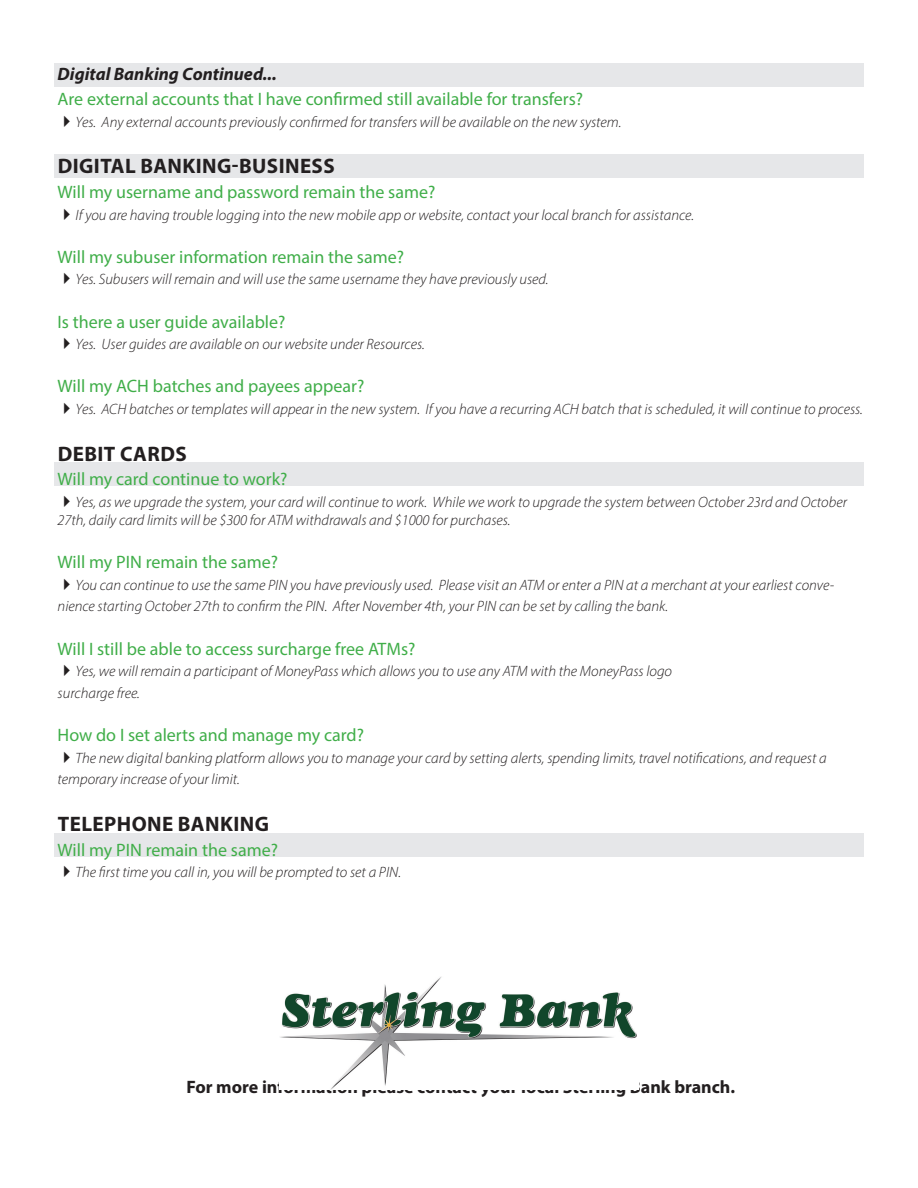
<style>
.page{position:relative;width:918px;height:1188px;background:#fff}
.page>*{position:absolute;margin:0;border:0;box-sizing:border-box;transform-origin:0 0}
.t1{font:700 21px "Myriad Pro";letter-spacing:.02em;color:#231f20}
.t2{font:18px "Myriad Pro";color:#40ae49}
.t3{font:700 18px "Myriad Pro";color:#231f20}
.t4{font:italic 700 18px "Myriad Pro";color:#231f20}
.t5{font:italic 300 15px/21.6px "Myriad Pro";color:#231f20}
</style>
<div class="page">
<div style="left:54px;top:833px;width:810px;height:24px;background:#e6e7e9"></div>
<div style="left:54px;top:463px;width:810px;height:23px;background:#e6e7e9"></div>
<div style="left:54px;top:155px;width:810px;height:23px;background:#e6e7e9"></div>
<div style="left:54px;top:63px;width:810px;height:23px;background:#e6e7e9"></div>
<img style="left:280px;top:977px;width:357px;height:112px">
<p class="t4" style="left:58px;top:63px;width:221px">Digital Banking Continued...</p>
<p class="t2" style="left:58px;top:88px;width:527px">Are external accounts that I have confirmed still available for transfers?</p>
<p class="t5" style="left:58px;top:111px;width:566px">✔Yes. Any external accounts previously confirmed for transfers will be available on the new system.</p>
<h1 class="t1" style="left:58px;top:153px;width:278px">DIGITAL BANKING-BUSINESS</h1>
<p class="t2" style="left:58px;top:181px;width:379px">Will my username and password remain the same?</p>
<p class="t5" style="left:58px;top:204px;width:638px">✔If you are having trouble logging into the new mobile app or website, contact your local branch for assistance.</p>
<p class="t2" style="left:58px;top:246px;width:348px">Will my subuser information remain the same?</p>
<p class="t5" style="left:58px;top:268px;width:493px">✔Yes. Subusers will remain and will use the same username they have previously used.</p>
<p class="t2" style="left:58px;top:310px;width:229px">Is there a user guide available?</p>
<p class="t5" style="left:58px;top:333px;width:369px">✔Yes. User guides are available on our website under Resources.</p>
<p class="t2" style="left:58px;top:375px;width:308px">Will my ACH batches and payees appear?</p>
<p class="t5" style="left:58px;top:398px;width:807px">✔Yes. ACH batches or templates will appear in the new system. If you have a recurring ACH batch that is scheduled, it will continue to process.</p>
<h1 class="t1" style="left:58px;top:440px;width:130px">DEBIT CARDS</h1>
<p class="t2" style="left:58px;top:468px;width:231px">Will my card continue to work?</p>
<p class="t5" style="left:58px;top:493px;width:791px;line-height:18px">✔Yes, as we upgrade the system, your card will continue to work. While we work to upgrade the system between October 23rd and October<br>27th, daily card limits will be $300 for ATM withdrawals and $1000 for purchases.</p>
<p class="t2" style="left:58px;top:551px;width:222px">Will my PIN remain the same?</p>
<p class="t5" style="left:58px;top:574px;width:778px">✔You can continue to use the same PIN you have previously used. Please visit an ATM or enter a PIN at a merchant at your earliest conve&shy;nience starting October 27th to confirm the PIN. After November 4th, your PIN can be set by calling the bank.</p>
<p class="t2" style="left:58px;top:637px;width:359px">Will I still be able to access surcharge free ATMs?</p>
<p class="t5" style="left:58px;top:660px;width:616px">✔Yes, we will remain a participant of MoneyPass which allows you to use any ATM with the MoneyPass logo surcharge free.</p>
<p class="t2" style="left:58px;top:724px;width:308px">How do I set alerts and manage my card?</p>
<p class="t5" style="left:58px;top:747px;width:771px">✔The new digital banking platform allows you to manage your card by setting alerts, spending limits, travel notifications, and request a temporary increase of your limit.</p>
<h1 class="t1" style="left:58px;top:810px;width:213px">TELEPHONE BANKING</h1>
<p class="t2" style="left:58px;top:838px;width:222px">Will my PIN remain the same?</p>
<p class="t5" style="left:58px;top:861px;width:345px">✔The first time you call in, you will be prompted to set a PIN.</p>
<p class="t3" style="left:186px;top:1075px;width:550px">For more information please contact your local Sterling Bank branch.</p>
</div>
